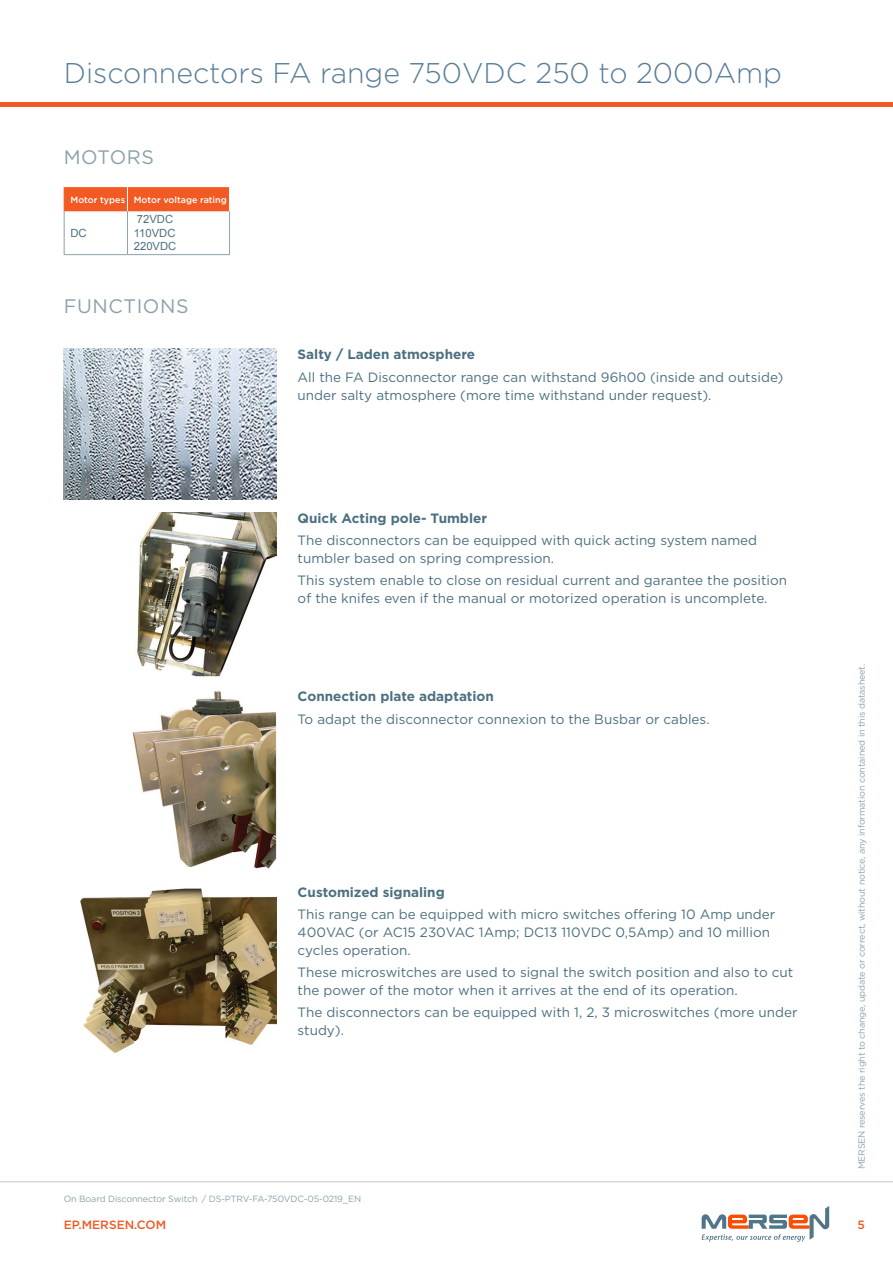
<style>
.page{position:relative;width:893px;height:1263px;background:#fff}
.page>*{position:absolute;margin:0;border:0;box-sizing:border-box;transform-origin:0 0}
.t1{font:300 28.5px "Gotham";color:#587d98}
.t2{font:19.5px "Gotham";letter-spacing:.03em;color:#8ba1a9}
.t3{font:13.5px/18px "Gotham";color:#4c7080}
.t4{font:700 13.5px "Gotham";color:#4c7080}
.t5{font:500 12px "Gotham";color:#f15a22}
.t6{font:11.25px/13.5px "Arial";color:#4c7080}
.t7{font:9px "Gotham";letter-spacing:-.015em;color:#8ba1a9}
.t8{font:500 9px "Gotham";color:#fff}
</style>
<div class="page">
<hr style="left:0;top:102px;width:893px;height:4px;background:#f15a22">
<hr style="left:0;top:1181px;width:893px;height:1px;background:#bec8cd">
<svg style="left:702px;top:1206px;width:127px;height:36px"></svg>
<img style="left:64px;top:349px;width:212px;height:150px">
<img style="left:137px;top:512px;width:139px;height:165px">
<img style="left:132px;top:691px;width:144px;height:178px">
<img style="left:80px;top:888px;width:196px;height:165px">
<div style="left:64px;top:187px;width:166px;height:24px;background:#f15a22"></div>
<hr style="left:127px;top:211px;width:1px;height:43px;background:#8ba1a9">
<hr style="left:229px;top:211px;width:1px;height:43px;background:#8ba1a9">
<hr style="left:64px;top:211px;width:1px;height:43px;background:#8ba1a9">
<hr style="left:64px;top:254px;width:63px;height:1px;background:#8ba1a9">
<hr style="left:127px;top:254px;width:103px;height:1px;background:#8ba1a9">
<h1 class="t1" style="left:64px;top:55px;width:720px">Disconnectors FA range 750VDC 250 to 2000Amp</h1>
<h2 class="t2" style="left:64px;top:145px;width:92px">MOTORS</h2>
<p class="t8" style="left:71px;top:194px;width:158px">Motor types Motor voltage rating</p>
<p class="t6" style="left:71px;top:226px;width:18px">DC</p>
<p class="t6" style="left:134px;top:213px;width:44px">72VDC<br>110VDC<br>220VDC</p>
<h2 class="t2" style="left:64px;top:294px;width:126px">FUNCTIONS</h2>
<p class="t4" style="left:298px;top:346px;width:179px">Salty / Laden atmosphere</p>
<p class="t3" style="left:298px;top:368px;width:487px">All the FA Disconnector range can withstand 96h00 (inside and outside) under salty atmosphere (more time withstand under request).</p>
<p class="t4" style="left:298px;top:509px;width:191px">Quick Acting pole- Tumbler</p>
<p class="t3" style="left:298px;top:531px;width:461px">The disconnectors can be equipped with quick acting system named tumbler based on spring compression.</p>
<p class="t3" style="left:298px;top:571px;width:491px">This system enable to close on residual current and garantee the position of the knifes even if the manual or motorized operation is uncomplete.</p>
<p class="t4" style="left:298px;top:688px;width:198px">Connection plate adaptation</p>
<p class="t3" style="left:298px;top:710px;width:413px">To adapt the disconnector connexion to the Busbar or cables.</p>
<p class="t4" style="left:298px;top:883px;width:149px">Customized signaling</p>
<p class="t3" style="left:298px;top:905px;width:479px">This range can be equipped with micro switches offering 10 Amp under<br>400VAC (or AC15 230VAC 1Amp; DC13 110VDC 0,5Amp) and 10 million cycles operation.</p>
<p class="t3" style="left:298px;top:963px;width:497px">These microswitches are used to signal the switch position and also to cut the power of the motor when it arrives at the end of its operation.</p>
<p class="t3" style="left:298px;top:1003px;width:501px">The disconnectors can be equipped with 1, 2, 3 microswitches (more under study).</p>
<p class="t7" style="left:856px;top:1169px;width:507px;rotate:-90deg">MERSEN reserves the right to change, update or correct, without notice, any information contained in this datasheet.</p>
<p class="t7" style="left:64px;top:1193px;width:299px">On Board Disconnector Switch / DS-PTRV-FA-750VDC-05-0219_EN</p>
<p class="t5" style="left:64px;top:1217px;width:104px">EP.MERSEN.COM</p>
<p class="t5" style="left:857px;top:1217px;width:9px">5</p>
</div>
